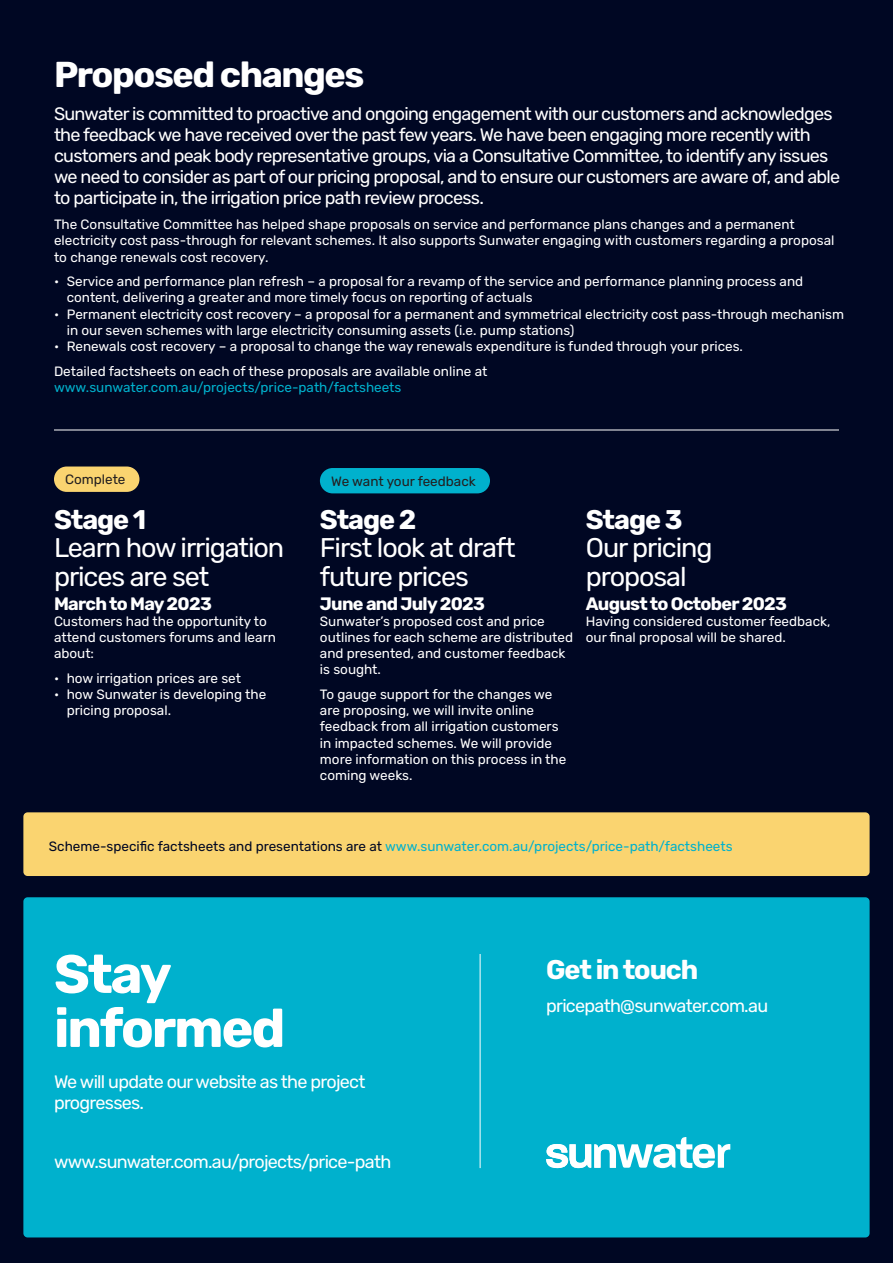
<style>
.page{position:relative;width:893px;height:1263px;background:#000723}
.page>*{position:absolute;margin:0;border:0;box-sizing:border-box;transform-origin:0 0}
.H36{font:700 54px/54px "Rubik";letter-spacing:-.04em;color:#fff}
.H24{font:700 36px "Rubik";letter-spacing:-.04em;color:#fff}
.H18{font:27px/28.5px "Rubik";letter-spacing:-.04em;color:#fff}
.H18-2{font:700 27px "Rubik";letter-spacing:-.04em;color:#fff}
.Feature{font:18px/21px "Rubik";letter-spacing:-.04em;color:#fff}
.H12{font:700 18px "Rubik";letter-spacing:-.04em;color:#fff}
.H18-3{font:18px "Rubik";letter-spacing:-.04em;color:#fff}
.Body{font:13.5px/16.2px "Rubik";color:#fff}
.Body-2{font:13.5px "Rubik";color:#00b1cd}
.t1{font:13.5px "Rubik";color:#231f20}
.s1{color:#00b1cd}
.s2{font-weight:700}
.s3{color:#000723}
</style>
<div class="page">
<div style="left:23px;top:897px;width:847px;height:340px;background:#00b1cd;border-radius:4px"></div>
<svg style="left:546px;top:1137px;width:184px;height:31px"></svg>
<hr style="left:480px;top:954px;width:1px;height:214px;background:#fff">
<div style="left:54px;top:466px;width:85px;height:26px;background:#fad470;border-radius:13px"></div>
<div style="left:320px;top:468px;width:170px;height:25px;background:#00b1cd;border-radius:13px"></div>
<div style="left:23px;top:812px;width:847px;height:64px;background:#fad470;border-radius:4px"></div>
<hr style="left:54px;top:430px;width:785px;height:1px;background:#fff">
<p class="H24" style="left:54px;top:53px;width:312px">Proposed changes</p>
<p class="Feature" style="left:54px;top:104px;width:788px">Sunwater is committed to proactive and ongoing engagement with our customers and acknowledges the feedback we have received over the past few years. We have been engaging more recently with customers and peak body representative groups, via a Consultative Committee, to identify any issues we need to consider as part of our pricing proposal, and to ensure our customers are aware of, and able to participate in, the irrigation price path review process.</p>
<p class="Body" style="left:54px;top:217px;width:782px">The Consultative Committee has helped shape proposals on service and performance plans changes and a permanent electricity cost pass-through for relevant schemes. It also supports Sunwater engaging with customers regarding a proposal to change renewals cost recovery.</p>
<p class="Body" style="left:67px;top:274px;width:738px;text-indent:-13px">• Service and performance plan refresh – a proposal for a revamp of the service and performance planning process and content, delivering a greater and more timely focus on reporting of actuals</p>
<p class="Body" style="left:67px;top:306px;width:779px;text-indent:-13px">• Permanent electricity cost recovery – a proposal for a permanent and symmetrical electricity cost pass-through mechanism in our seven schemes with large electricity consuming assets (i.e. pump stations)</p>
<p class="Body" style="left:54px;top:339px;width:690px">• Renewals cost recovery – a proposal to change the way renewals expenditure is funded through your prices.</p>
<p class="Body" style="left:54px;top:363px;width:435px">Detailed factsheets on each of these proposals are available online at <span class="s1">www.sunwater.com.au/projects/price-path/factsheets</span></p>
<p class="t1" style="left:65px;top:472px;width:62px">Complete</p>
<p class="t1" style="left:331px;top:474px;width:146px">We want your feedback</p>
<p class="H18" style="left:54px;top:506px;width:232px"><span class="s2">Stage 1<br></span>Learn how irrigation prices are set</p>
<p class="H12" style="left:54px;top:593px;width:159px">March to May 2023</p>
<p class="Body" style="left:54px;top:613px;width:223px">Customers had the opportunity to attend customers forums and learn about:</p>
<p class="Body" style="left:54px;top:670px;width:189px">• how irrigation prices are set</p>
<p class="Body" style="left:67px;top:687px;width:201px;text-indent:-13px">• how Sunwater is developing the pricing proposal.</p>
<p class="H18" style="left:320px;top:506px;width:197px"><span class="s2">Stage 2<br></span>First look at draft future prices</p>
<p class="H12" style="left:320px;top:593px;width:167px">June and July 2023</p>
<p class="Body" style="left:320px;top:613px;width:255px">Sunwater’s proposed cost and price outlines for each scheme are distributed and presented, and customer feedback is sought.</p>
<p class="Body" style="left:320px;top:687px;width:248px">To gauge support for the changes we are proposing, we will invite online feedback from all irrigation customers in impacted schemes. We will provide more information on this process in the coming weeks.</p>
<p class="H18" style="left:586px;top:506px;width:128px"><span class="s2">Stage 3<br></span>Our pricing proposal</p>
<p class="H12" style="left:586px;top:593px;width:203px">August to October 2023</p>
<p class="Body" style="left:586px;top:613px;width:246px">Having considered customer feedback, our final proposal will be shared.</p>
<p class="Body-2" style="left:49px;top:838px;width:685px"><span class="s3">Scheme-specific factsheets and presentations are at</span> www.sunwater.com.au/projects/price-path/factsheets</p>
<p class="H36" style="left:54px;top:949px;width:233px">Stay informed</p>
<p class="H18-2" style="left:546px;top:954px;width:154px">Get in touch</p>
<p class="H18-3" style="left:546px;top:995px;width:223px">pricepath@sunwater.com.au</p>
<p class="Feature" style="left:54px;top:1072px;width:313px">We will update our website as the project progresses.</p>
<p class="Feature" style="left:54px;top:1152px;width:339px">www.sunwater.com.au/projects/price-path</p>
</div>
